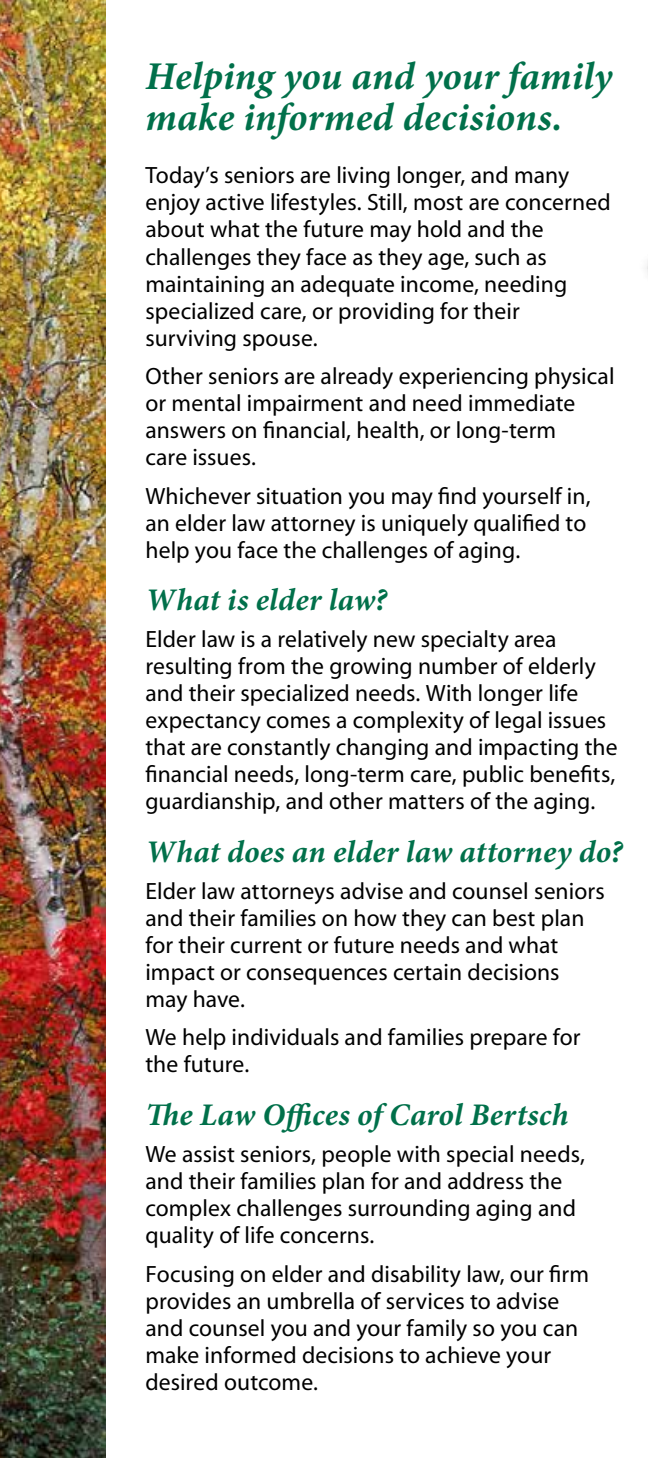
<style>
.page{position:relative;width:648px;height:1458px;background:#fff}
.page>*{position:absolute;margin:0;border:0;box-sizing:border-box;transform-origin:0 0}
.t1{font:italic 700 39.38px/40.5px "Minion Pro";letter-spacing:.005em;color:#00704a}
.t2{font:italic 700 31.5px "Minion Pro";letter-spacing:.01em;color:#00704a}
.t3{font:23.62px/27px "Myriad MM 400 600";letter-spacing:.005em;color:#000}
</style>
<div class="page">
<img style="left:0;top:0;width:106px;height:1458px">
<h1 class="t1" style="left:145px;top:58px;width:468px">Helping you and your family make informed decisions.</h1>
<p class="t3" style="left:145px;top:163px;width:467px">Today’s seniors are living longer, and many enjoy active lifestyles. Still, most are concerned about what the future may hold and the challenges they face as they age, such as maintaining an adequate income, needing specialized care, or providing for their surviving spouse.</p>
<p class="t3" style="left:145px;top:364px;width:471px">Other seniors are already experiencing physical or mental impairment and need immediate answers on financial, health, or long-term<br>care issues.</p>
<p class="t3" style="left:145px;top:484px;width:447px">Whichever situation you may find yourself in, an elder law attorney is uniquely qualified to help you face the challenges of aging.</p>
<h2 class="t2" style="left:145px;top:581px;width:243px">What is elder law?</h2>
<p class="t3" style="left:145px;top:627px;width:474px">Elder law is a relatively new specialty area resulting from the growing number of elderly and their specialized needs. With longer life expectancy comes a complexity of legal issues that are constantly changing and impacting the financial needs, long-term care, public benefits, guardianship, and other matters of the aging.</p>
<h2 class="t2" style="left:145px;top:833px;width:479px">What does an elder law attorney do?</h2>
<p class="t3" style="left:145px;top:879px;width:461px">Elder law attorneys advise and counsel seniors and their families on how they can best plan for their current or future needs and what impact or consequences certain decisions may have.</p>
<p class="t3" style="left:145px;top:1025px;width:437px">We help individuals and families prepare for the future.</p>
<h2 class="t2" style="left:145px;top:1096px;width:425px">The Law Offices of Carol Bertsch</h2>
<p class="t3" style="left:145px;top:1142px;width:441px">We assist seniors, people with special needs, and their families plan for and address the complex challenges surrounding aging and quality of life concerns.</p>
<p class="t3" style="left:145px;top:1261px;width:445px">Focusing on elder and disability law, our firm provides an umbrella of services to advise and counsel you and your family so you can make informed decisions to achieve your desired outcome.</p>
</div>
